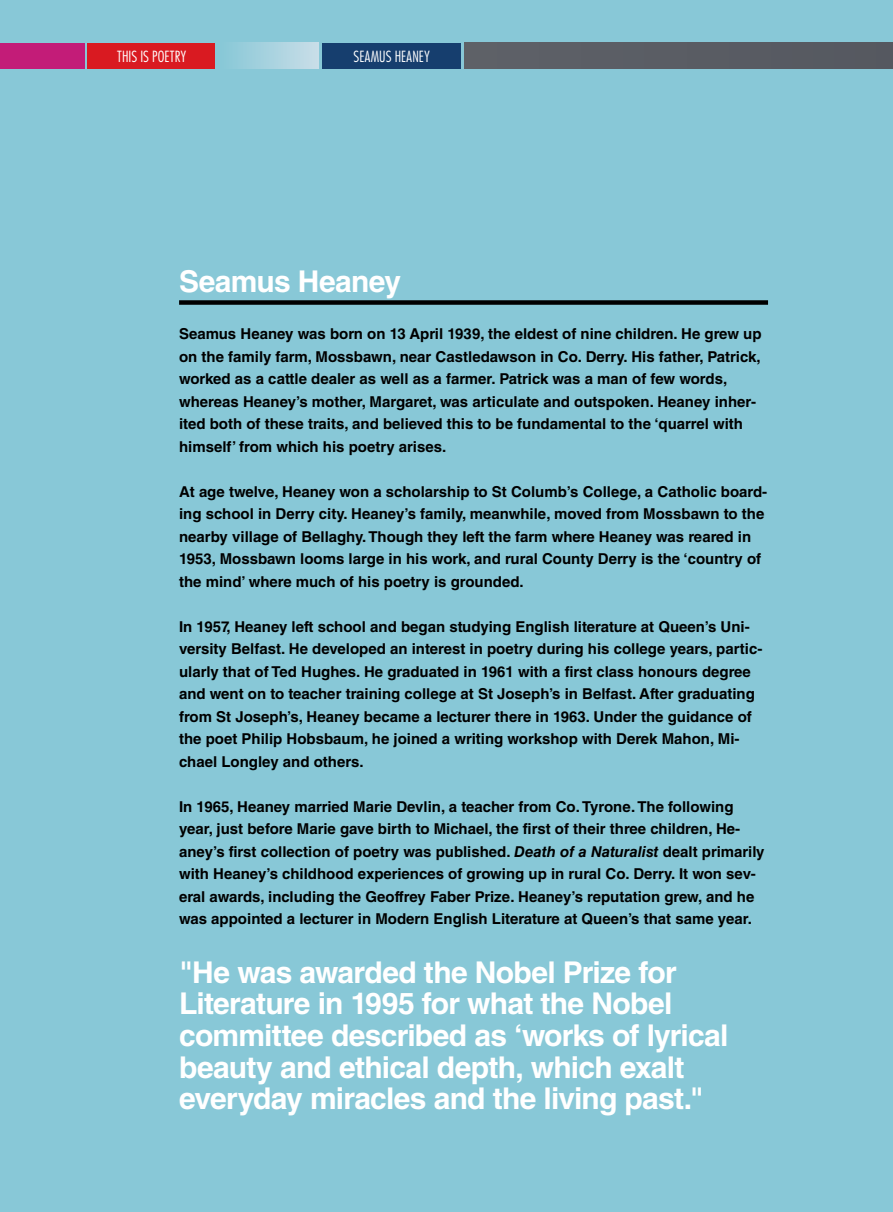
<style>
.page{position:relative;width:893px;height:1212px;background:#88c8d7}
.page>*{position:absolute;margin:0;border:0;box-sizing:border-box;transform-origin:0 0}
.t1{font:700 30px/31.5px "Helvetica LT Std";letter-spacing:-.025em;color:#fff}
.t2{font:700 15px/22.5px "Helvetica LT Std";color:#000}
.t3{font:300 condensed 15px "Futura Std";letter-spacing:.005em;color:#fff}
.s1{font-style:italic}
</style>
<div class="page">
<div style="left:465px;top:43px;width:428px;height:25px;background:#5a5d64"></div>
<div style="left:88px;top:43px;width:127px;height:25px;background:#d91a21"></div>
<div style="left:219px;top:43px;width:99px;height:25px;background:linear-gradient(to right,#86c7d6,#c8dde8)"></div>
<div style="left:323px;top:43px;width:138px;height:25px;background:#163e6e"></div>
<div style="left:0;top:43px;width:84px;height:25px;background:#c31c78"></div>
<div style="left:179px;top:300px;width:589px;height:5px;background:#000"></div>
<p class="t3" style="left:117px;top:47px;width:71px">THIS IS POETRY</p>
<p class="t3" style="left:354px;top:47px;width:78px">SEAMUS HEANEY</p>
<h1 class="t1" style="left:179px;top:265px;width:223px">Seamus Heaney</h1>
<p class="t2" style="left:179px;top:323px;width:584px">Seamus Heaney was born on 13 April 1939, the eldest of nine children. He grew up on the family farm, Mossbawn, near Castledawson in Co. Derry. His father, Patrick, worked as a cattle dealer as well as a farmer. Patrick was a man of few words, whereas Heaney’s mother, Margaret, was articulate and outspoken. Heaney inher&shy;ited both of these traits, and believed this to be fundamental to the ‘quarrel with himself’ from which his poetry arises.</p>
<p class="t2" style="left:179px;top:480px;width:590px">At age twelve, Heaney won a scholarship to St Columb’s College, a Catholic board&shy;ing school in Derry city. Heaney’s family, meanwhile, moved from Mossbawn to the nearby village of Bellaghy. Though they left the farm where Heaney was reared in 1953, Mossbawn looms large in his work, and rural County Derry is the ‘country of the mind’ where much of his poetry is grounded.</p>
<p class="t2" style="left:179px;top:615px;width:585px">In 1957, Heaney left school and began studying English literature at Queen’s Uni&shy;versity Belfast. He developed an interest in poetry during his college years, partic&shy;ularly that of Ted Hughes. He graduated in 1961 with a first class honours degree and went on to teacher training college at St Joseph’s in Belfast. After graduating from St Joseph’s, Heaney became a lecturer there in 1963. Under the guidance of the poet Philip Hobsbaum, he joined a writing workshop with Derek Mahon, Mi&shy;chael Longley and others.</p>
<p class="t2" style="left:179px;top:795px;width:587px">In 1965, Heaney married Marie Devlin, a teacher from Co. Tyrone. The following year, just before Marie gave birth to Michael, the first of their three children, He&shy;aney’s first collection of poetry was published. <span class="s1">Death of a Naturalist</span> dealt primarily with Heaney’s childhood experiences of growing up in rural Co. Derry. It won sev&shy;eral awards, including the Geoffrey Faber Prize. Heaney’s reputation grew, and he was appointed a lecturer in Modern English Literature at Queen’s that same year.</p>
<h1 class="t1" style="left:179px;top:956px;width:551px">"He was awarded the Nobel Prize for Literature in 1995 for what the Nobel committee described as ‘works of lyrical beauty and ethical depth, which exalt everyday miracles and the living past."</h1>
</div>
